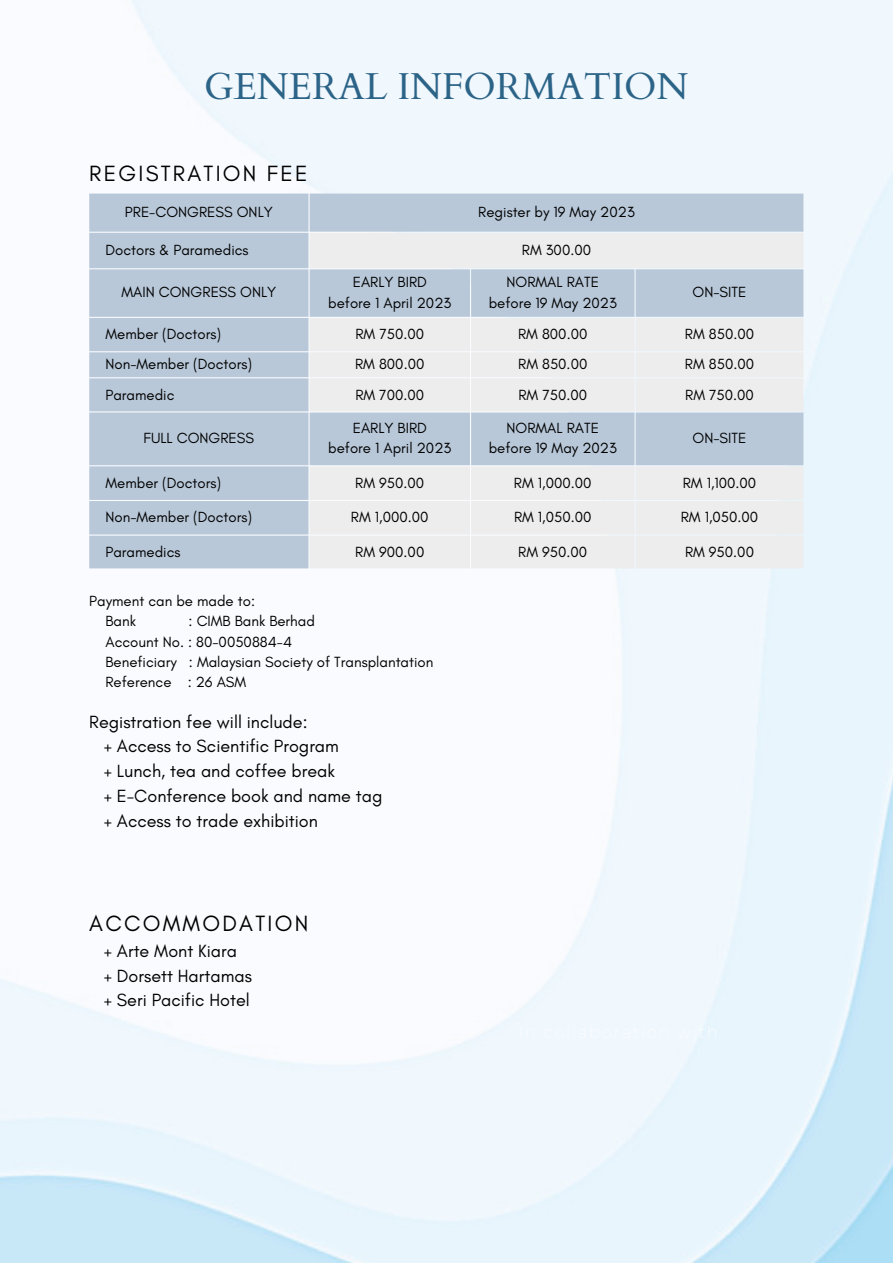
<style>
.page{position:relative;width:893px;height:1264px;background:#fff}
.page>*{position:absolute;margin:0;border:0;box-sizing:border-box;transform-origin:0 0}
.t1{font:37.5px "Cardo";color:#2c6488}
.t2{font:22.5px "Glacial Indifference";letter-spacing:.1em;color:#000}
.t3{font:18px/24.8px "Glacial Indifference";color:#000}
.t4{font:15px/20.2px "Glacial Indifference";color:#000;text-align:center}
</style>
<div class="page">
<svg style="left:89px;top:193px;width:714px;height:375px;background:#bac9da"></svg>
<svg style="left:309px;top:233px;width:494px;height:335px;background:#dde2e7"></svg>
<h1 class="t1" style="left:204px;top:62px;width:486px">GENERAL INFORMATION</h1>
<h2 class="t2" style="left:89px;top:160px;width:220px">REGISTRATION FEE</h2>
<p class="t4" style="left:125px;top:202px;width:149px">PRE-CONGRESS ONLY</p>
<p class="t4" style="left:478px;top:202px;width:158px">Register by 19 May 2023</p>
<p class="t4" style="left:105px;top:240px;width:145px">Doctors &amp; Paramedics</p>
<p class="t4" style="left:522px;top:240px;width:71px">RM 300.00</p>
<p class="t4" style="left:121px;top:282px;width:156px">MAIN CONGRESS ONLY</p>
<p class="t4" style="left:328px;top:272px;width:125px">EARLY BIRD<br>before 1 April 2023</p>
<p class="t4" style="left:488px;top:272px;width:130px">NORMAL RATE before 19 May 2023</p>
<p class="t4" style="left:692px;top:282px;width:55px">ON-SITE</p>
<p class="t4" style="left:105px;top:324px;width:117px">Member (Doctors)</p>
<p class="t4" style="left:355px;top:324px;width:70px">RM 750.00</p>
<p class="t4" style="left:518px;top:324px;width:71px">RM 800.00</p>
<p class="t4" style="left:685px;top:324px;width:71px">RM 850.00</p>
<p class="t4" style="left:105px;top:354px;width:148px">Non-Member (Doctors)</p>
<p class="t4" style="left:355px;top:354px;width:71px">RM 800.00</p>
<p class="t4" style="left:518px;top:354px;width:71px">RM 850.00</p>
<p class="t4" style="left:685px;top:354px;width:71px">RM 850.00</p>
<p class="t4" style="left:105px;top:384px;width:71px">Paramedic</p>
<p class="t4" style="left:355px;top:384px;width:70px">RM 700.00</p>
<p class="t4" style="left:518px;top:384px;width:70px">RM 750.00</p>
<p class="t4" style="left:685px;top:384px;width:70px">RM 750.00</p>
<p class="t4" style="left:144px;top:427px;width:112px">FULL CONGRESS</p>
<p class="t4" style="left:328px;top:417px;width:125px">EARLY BIRD<br>before 1 April 2023</p>
<p class="t4" style="left:488px;top:417px;width:130px">NORMAL RATE before 19 May 2023</p>
<p class="t4" style="left:692px;top:427px;width:55px">ON-SITE</p>
<p class="t4" style="left:105px;top:472px;width:117px">Member (Doctors)</p>
<p class="t4" style="left:355px;top:472px;width:71px">RM 950.00</p>
<p class="t4" style="left:514px;top:472px;width:79px">RM 1,000.00</p>
<p class="t4" style="left:682px;top:472px;width:75px">RM 1,100.00</p>
<p class="t4" style="left:105px;top:507px;width:148px">Non-Member (Doctors)</p>
<p class="t4" style="left:351px;top:507px;width:79px">RM 1,000.00</p>
<p class="t4" style="left:514px;top:507px;width:79px">RM 1,050.00</p>
<p class="t4" style="left:680px;top:507px;width:79px">RM 1,050.00</p>
<p class="t4" style="left:105px;top:541px;width:77px">Paramedics</p>
<p class="t4" style="left:355px;top:541px;width:71px">RM 900.00</p>
<p class="t4" style="left:518px;top:541px;width:71px">RM 950.00</p>
<p class="t4" style="left:685px;top:541px;width:71px">RM 950.00</p>
<p class="t4" style="left:105px;top:590px;width:151px;text-align:left;text-indent:-16px">Payment can be made to:<br>Bank</p>
<p class="t4" style="left:105px;top:611px;width:329px;text-align:left;text-indent:83px">: CIMB Bank Berhad<br>Account No. : 80-0050884-4<br>Beneficiary : Malaysian Society of Transplantation<br>Reference : 26 ASM</p>
<p class="t3" style="left:104px;top:709px;width:280px;text-indent:-15px">Registration fee will include:<br>+ Access to Scientific Program<br>+ Lunch, tea and coffee break<br>+ E-Conference book and name tag + Access to trade exhibition</p>
<h2 class="t2" style="left:89px;top:909px;width:220px">ACCOMMODATION</h2>
<p class="t3" style="left:104px;top:938px;width:149px">+ Arte Mont Kiara<br>+ Dorsett Hartamas + Seri Pacific Hotel</p>
</div>
